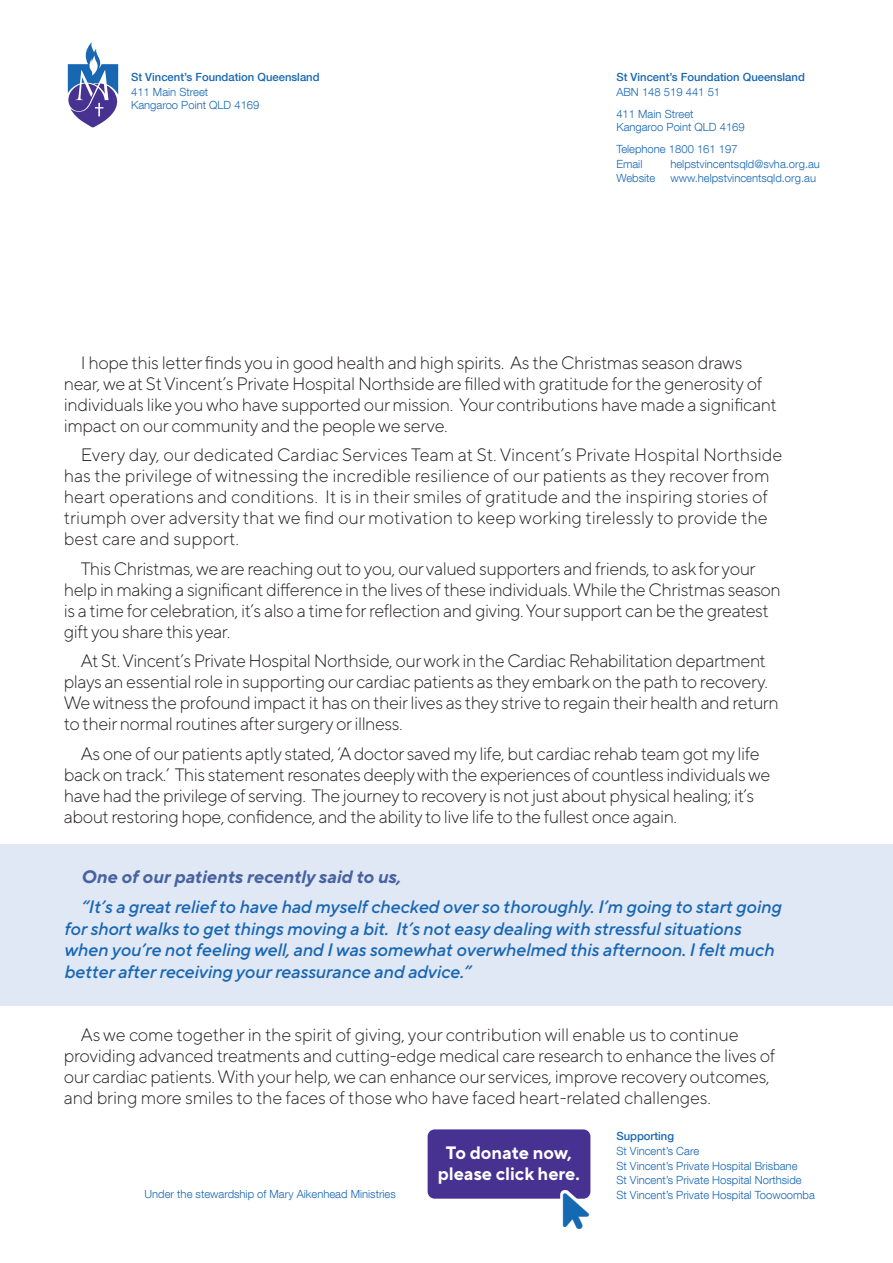
<style>
.page{position:relative;width:893px;height:1263px;background:#fff}
.page>*{position:absolute;margin:0;border:0;box-sizing:border-box;transform-origin:0 0}
.t1{font:300 18px/21px "TT Norms Pro";letter-spacing:-.025em;color:#231f20}
.t2{font:300 18px/21px "TT Norms Pro";color:#231f20}
.t3{font:italic 500 18px/21.6px "TT Norms Pro";letter-spacing:-.01em;color:#1867b3}
.t4{font:italic 700 18px "TT Norms Pro";color:#4663a0}
.t5{font:700 18px/21.6px "TT Norms Pro";color:#fff;text-align:center}
.t6{font:300 11.25px/13.5px "Helvetica Neue LT Com";color:#1867b3}
.t7{font:500 11.25px "Helvetica Neue LT Com";color:#1867b3}
</style>
<div class="page">
<div style="left:0;top:844px;width:893px;height:162px;background:#e1e8f5"></div>
<svg style="left:68px;top:42px;width:51px;height:86px"></svg>
<div style="left:426px;top:1128px;width:166px;height:72px;background:#473291;border-radius:9px"></div>
<div style="left:425px;top:1126px;width:168px;height:76px;border:3px solid #fff;border-radius:9px"></div>
<svg style="left:563px;top:1196px;width:26px;height:6px"></svg>
<p class="t7" style="left:131px;top:70px;width:190px">St Vincent’s Foundation Queensland</p>
<p class="t6" style="left:131px;top:85px;width:130px">411 Main Street<br>Kangaroo Point QLD 4169</p>
<p class="t7" style="left:616px;top:70px;width:190px">St Vincent’s Foundation Queensland</p>
<p class="t6" style="left:616px;top:85px;width:105px">ABN 148 519 441 51</p>
<p class="t6" style="left:616px;top:107px;width:130px">411 Main Street<br>Kangaroo Point QLD 4169</p>
<p class="t6" style="left:616px;top:142px;width:123px">Telephone 1800 161 197</p>
<p class="t6" style="left:616px;top:157px;width:28px">Email</p>
<p class="t6" style="left:670px;top:157px;width:151px">helpstvincentsqld@svha.org.au</p>
<p class="t6" style="left:616px;top:171px;width:40px">Website</p>
<p class="t6" style="left:670px;top:171px;width:147px">www.helpstvincentsqld.org.au</p>
<p class="t1" style="left:64px;top:351px;width:715px;text-indent:17px">I hope this letter finds you in good health and high spirits. As the Christmas season draws near, we at St Vincent’s Private Hospital Northside are filled with gratitude for the generosity of individuals like you who have supported our mission. Your contributions have made a significant impact on our community and the people we serve.</p>
<p class="t2" style="left:64px;top:444px;width:720px;text-indent:17px">Every day, our dedicated Cardiac Services Team at St. Vincent’s Private Hospital Northside has the privilege of witnessing the incredible resilience of our patients as they recover from heart operations and conditions. It is in their smiles of gratitude and the inspiring stories of triumph over adversity that we find our motivation to keep working tirelessly to provide the best care and support.</p>
<p class="t1" style="left:64px;top:557px;width:719px;text-indent:17px">This Christmas, we are reaching out to you, our valued supporters and friends, to ask for your help in making a significant difference in the lives of these individuals. While the Christmas season is a time for celebration, it’s also a time for reflection and giving. Your support can be the greatest gift you share this year.</p>
<p class="t1" style="left:64px;top:650px;width:716px;text-indent:17px">At St. Vincent’s Private Hospital Northside, our work in the Cardiac Rehabilitation department plays an essential role in supporting our cardiac patients as they embark on the path to recovery.<br>We witness the profound impact it has on their lives as they strive to regain their health and return to their normal routines after surgery or illness.</p>
<p class="t1" style="left:64px;top:742px;width:708px;text-indent:17px">As one of our patients aptly stated, ‘A doctor saved my life, but cardiac rehab team got my life back on track.’ This statement resonates deeply with the experiences of countless individuals we have had the privilege of serving. The journey to recovery is not just about physical healing; it’s about restoring hope, confidence, and the ability to live life to the fullest once again.</p>
<p class="t4" style="left:81px;top:865px;width:321px">One of our patients recently said to us,</p>
<p class="t3" style="left:64px;top:895px;width:719px;text-indent:17px">“It’s a great relief to have had myself checked over so thoroughly. I’m going to start going for short walks to get things moving a bit. It’s not easy dealing with stressful situations when you’re not feeling well, and I was somewhat overwhelmed this afternoon. I felt much better after receiving your reassurance and advice.”</p>
<p class="t1" style="left:64px;top:1024px;width:713px;text-indent:17px">As we come together in the spirit of giving, your contribution will enable us to continue providing advanced treatments and cutting-edge medical care research to enhance the lives of our cardiac patients. With your help, we can enhance our services, improve recovery outcomes, and bring more smiles to the faces of those who have faced heart-related challenges.</p>
<p class="t5" style="left:438px;top:1141px;width:144px">To donate now, please click here.</p>
<p class="t7" style="left:616px;top:1130px;width:59px">Supporting</p>
<p class="t6" style="left:616px;top:1144px;width:84px">St Vincent’s Care</p>
<p class="t6" style="left:616px;top:1158px;width:183px">St Vincent’s Private Hospital Brisbane</p>
<p class="t6" style="left:616px;top:1173px;width:187px">St Vincent’s Private Hospital Northside</p>
<p class="t6" style="left:145px;top:1187px;width:253px">Under the stewardship of Mary Aikenhead Ministries</p>
<p class="t6" style="left:616px;top:1188px;width:200px">St Vincent’s Private Hospital Toowoomba</p>
</div>
